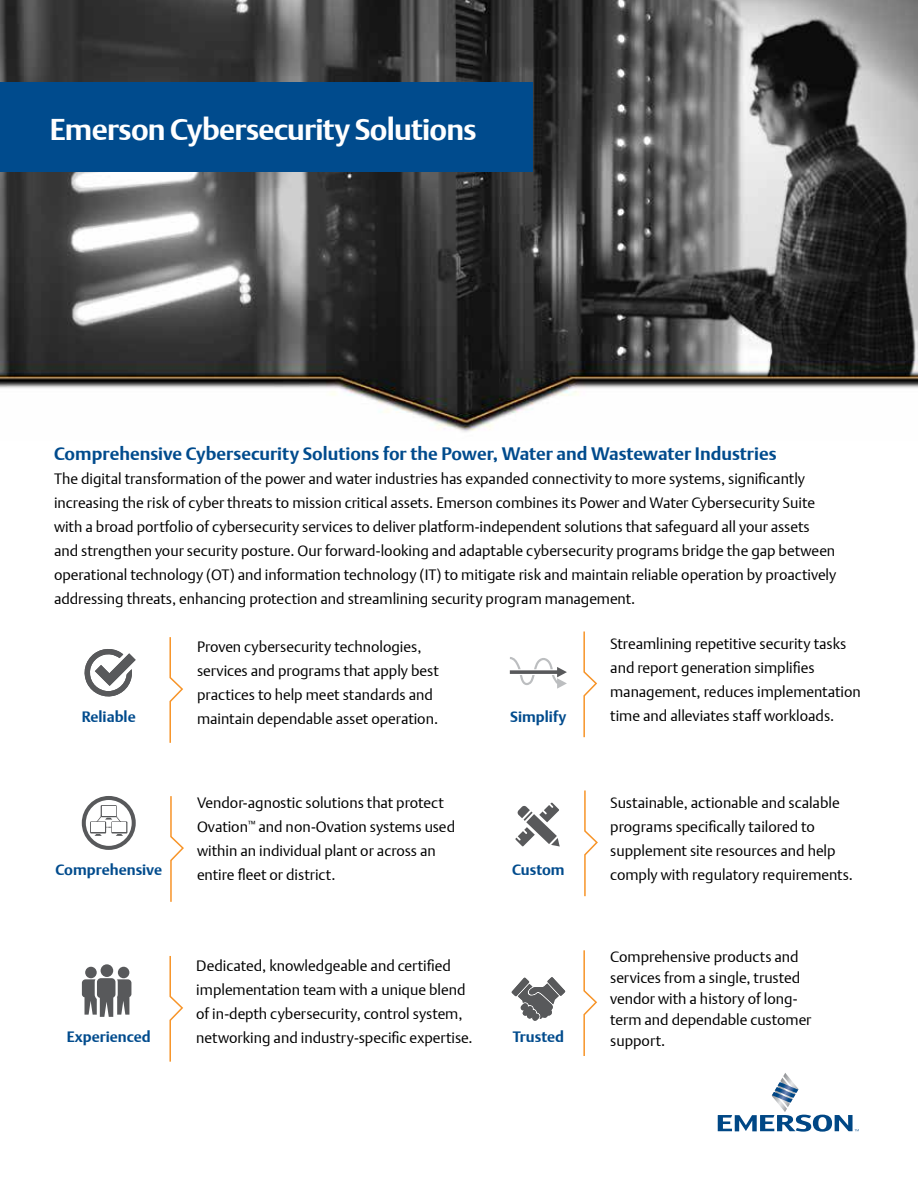
<style>
.page{position:relative;width:918px;height:1188px;background:#fff}
.page>*{position:absolute;margin:0;border:0;box-sizing:border-box;transform-origin:0 0}
.t1{font:700 30px "DTL Argo T";letter-spacing:-.025em;color:#fff}
.t2{font:700 18px "DTL Argo T";color:#004b8d}
.t3{font:15px/24px "DTL Argo T Light";color:#000}
.t4{font:700 15px "DTL Argo T";color:#004b8d}
</style>
<div class="page">
<img style="left:0;top:0;width:918px;height:432px">
<div style="left:0;top:83px;width:532px;height:89px;background:#004b8d"></div>
<svg style="left:169px;top:637px;width:14px;height:106px"></svg>
<svg style="left:170px;top:796px;width:14px;height:106px"></svg>
<svg style="left:169px;top:956px;width:14px;height:106px"></svg>
<svg style="left:583px;top:631px;width:14px;height:107px"></svg>
<svg style="left:584px;top:790px;width:14px;height:107px"></svg>
<svg style="left:583px;top:950px;width:14px;height:106px"></svg>
<div style="left:118px;top:967px;width:11px;height:11px;background:#58595b;border-radius:50%"></div>
<svg style="left:85px;top:967px;width:12px;height:11px"></svg>
<div style="left:98px;top:962px;width:17px;height:17px;border:5px solid #fff;border-radius:50%"></div>
<svg style="left:82px;top:970px;width:49px;height:47px"></svg>
<div style="left:101px;top:964px;width:12px;height:13px;background:#58595b;border-radius:50%"></div>
<svg style="left:718px;top:1073px;width:141px;height:59px"></svg>
<svg style="left:84px;top:649px;width:52px;height:48px"></svg>
<svg style="left:512px;top:977px;width:53px;height:44px"></svg>
<svg style="left:510px;top:657px;width:57px;height:32px"></svg>
<svg style="left:515px;top:802px;width:45px;height:45px"></svg>
<svg style="left:90px;top:805px;width:37px;height:31px"></svg>
<div style="left:113px;top:823px;width:13px;height:9px;background:#fff"></div>
<div style="left:82px;top:796px;width:54px;height:54px;border:4px solid #58595b;border-radius:50%"></div>
<h1 class="t1" style="left:50px;top:111px;width:428px">Emerson Cybersecurity Solutions</h1>
<p class="t2" style="left:54px;top:443px;width:724px">Comprehensive Cybersecurity Solutions for the Power, Water and Wastewater Industries</p>
<p class="t3" style="left:54px;top:467px;width:784px">The digital transformation of the power and water industries has expanded connectivity to more systems, significantly increasing the risk of cyber threats to mission critical assets. Emerson combines its Power and Water Cybersecurity Suite with a broad portfolio of cybersecurity services to deliver platform-independent solutions that safeguard all your assets and strengthen your security posture. Our forward-looking and adaptable cybersecurity programs bridge the gap between operational technology (OT) and information technology (IT) to mitigate risk and maintain reliable operation by proactively addressing threats, enhancing protection and streamlining security program management.</p>
<p class="t4" style="left:82px;top:708px;width:56px">Reliable</p>
<p class="t3" style="left:197px;top:635px;width:243px">Proven cybersecurity technologies, services and programs that apply best practices to help meet standards and maintain dependable asset operation.</p>
<p class="t4" style="left:510px;top:708px;width:58px">Simplify</p>
<p class="t3" style="left:197px;top:790px;width:260px">Vendor-agnostic solutions that protect Ovation<sup>™</sup> and non-Ovation systems used within an individual plant or across an entire fleet or district.</p>
<p class="t4" style="left:55px;top:860px;width:108px">Comprehensive</p>
<p class="t4" style="left:512px;top:860px;width:54px">Custom</p>
<p class="t4" style="left:67px;top:1027px;width:85px">Experienced</p>
<p class="t3" style="left:196px;top:954px;width:278px">Dedicated, knowledgeable and certified implementation team with a unique blend of in-depth cybersecurity, control system, networking and industry-specific expertise.</p>
<p class="t4" style="left:513px;top:1028px;width:53px">Trusted</p>
<p class="t3" style="left:610px;top:631px;width:252px">Streamlining repetitive security tasks and report generation simplifies management, reduces implementation time and alleviates staff workloads.</p>
<p class="t3" style="left:610px;top:790px;width:244px">Sustainable, actionable and scalable programs specifically tailored to supplement site resources and help comply with regulatory requirements.</p>
<p class="t3" style="left:610px;top:946px;width:203px;line-height:21px">Comprehensive products and services from a single, trusted vendor with a history of long&shy;term and dependable customer support.</p>
</div>
